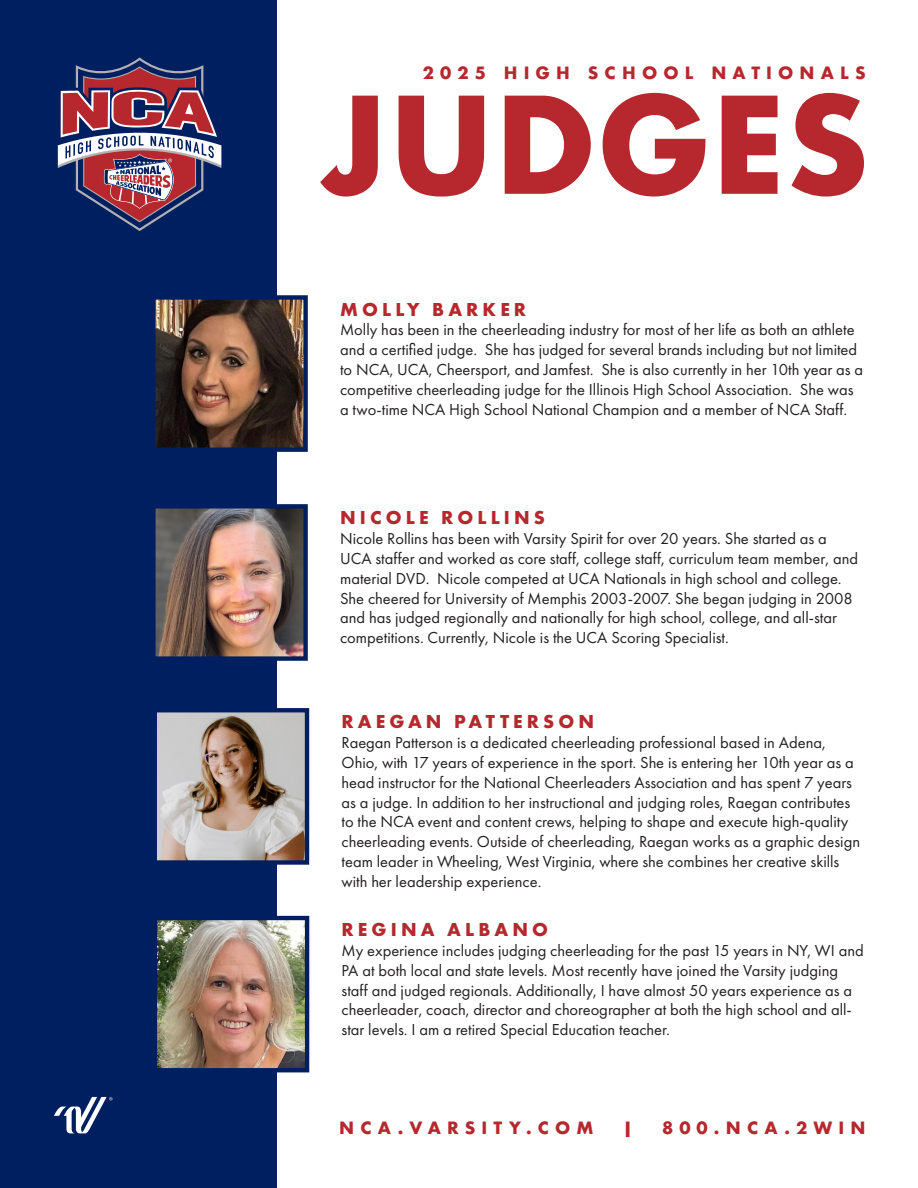
<style>
.page{position:relative;width:918px;height:1188px;background:#fff}
.page>*{position:absolute;margin:0;border:0;box-sizing:border-box;transform-origin:0 0}
.t1{font:700 130.2px "Futura";color:#b6282d}
.t2{font:700 19.5px "Futura PT";letter-spacing:.21em;color:#b6282d}
.t3{font:16.5px/19.8px "Futura PT";color:#231f20}
.t4{font:700 16.5px "Futura";letter-spacing:.37em;color:#b6282d}
</style>
<div class="page">
<div style="left:0;top:0;width:277px;height:1188px;background:#001f61"></div>
<svg style="left:58px;top:57px;width:163px;height:174px"></svg>
<svg style="left:54px;top:1097px;width:59px;height:36px"></svg>
<img style="left:155px;top:295px;width:153px;height:157px">
<img style="left:155px;top:504px;width:153px;height:157px">
<svg style="left:157px;top:708px;width:153px;height:157px"></svg>
<img style="left:157px;top:915px;width:153px;height:158px">
<p class="t4" style="left:423px;top:60px;width:445px">2025 HIGH SCHOOL NATIONALS</p>
<h1 class="t1" style="left:319px;top:51px;width:552px">JUDGES</h1>
<p class="t2" style="left:340px;top:296px;width:188px">MOLLY BARKER</p>
<p class="t3" style="left:340px;top:320px;width:525px">Molly has been in the cheerleading industry for most of her life as both an athlete and a certified judge. She has judged for several brands including but not limited to NCA, UCA, Cheersport, and Jamfest. She is also currently in her 10th year as a competitive cheerleading judge for the Illinois High School Association. She was a two-time NCA High School National Champion and a member of NCA Staff.</p>
<p class="t2" style="left:340px;top:505px;width:206px">NICOLE ROLLINS</p>
<p class="t3" style="left:340px;top:529px;width:520px">Nicole Rollins has been with Varsity Spirit for over 20 years. She started as a UCA staffer and worked as core staff, college staff, curriculum team member, and material DVD. Nicole competed at UCA Nationals in high school and college.<br>She cheered for University of Memphis 2003-2007. She began judging in 2008 and has judged regionally and nationally for high school, college, and all-star competitions. Currently, Nicole is the UCA Scoring Specialist.</p>
<p class="t2" style="left:342px;top:709px;width:254px">RAEGAN PATTERSON</p>
<p class="t3" style="left:342px;top:733px;width:520px">Raegan Patterson is a dedicated cheerleading professional based in Adena, Ohio, with 17 years of experience in the sport. She is entering her 10th year as a head instructor for the National Cheerleaders Association and has spent 7 years as a judge. In addition to her instructional and judging roles, Raegan contributes to the NCA event and content crews, helping to shape and execute high-quality cheerleading events. Outside of cheerleading, Raegan works as a graphic design team leader in Wheeling, West Virginia, where she combines her creative skills with her leadership experience.</p>
<p class="t2" style="left:342px;top:917px;width:208px">REGINA ALBANO</p>
<p class="t3" style="left:342px;top:940px;width:524px">My experience includes judging cheerleading for the past 15 years in NY, WI and PA at both local and state levels. Most recently have joined the Varsity judging staff and judged regionals. Additionally, I have almost 50 years experience as a cheerleader, coach, director and choreographer at both the high school and all&shy;star levels. I am a retired Special Education teacher.</p>
<p class="t4" style="left:339px;top:1116px;width:256px">NCA.VARSITY.COM</p>
<p class="t4" style="left:623px;top:1116px;width:11px">|</p>
<p class="t4" style="left:662px;top:1116px;width:205px">800.NCA.2WIN</p>
</div>
